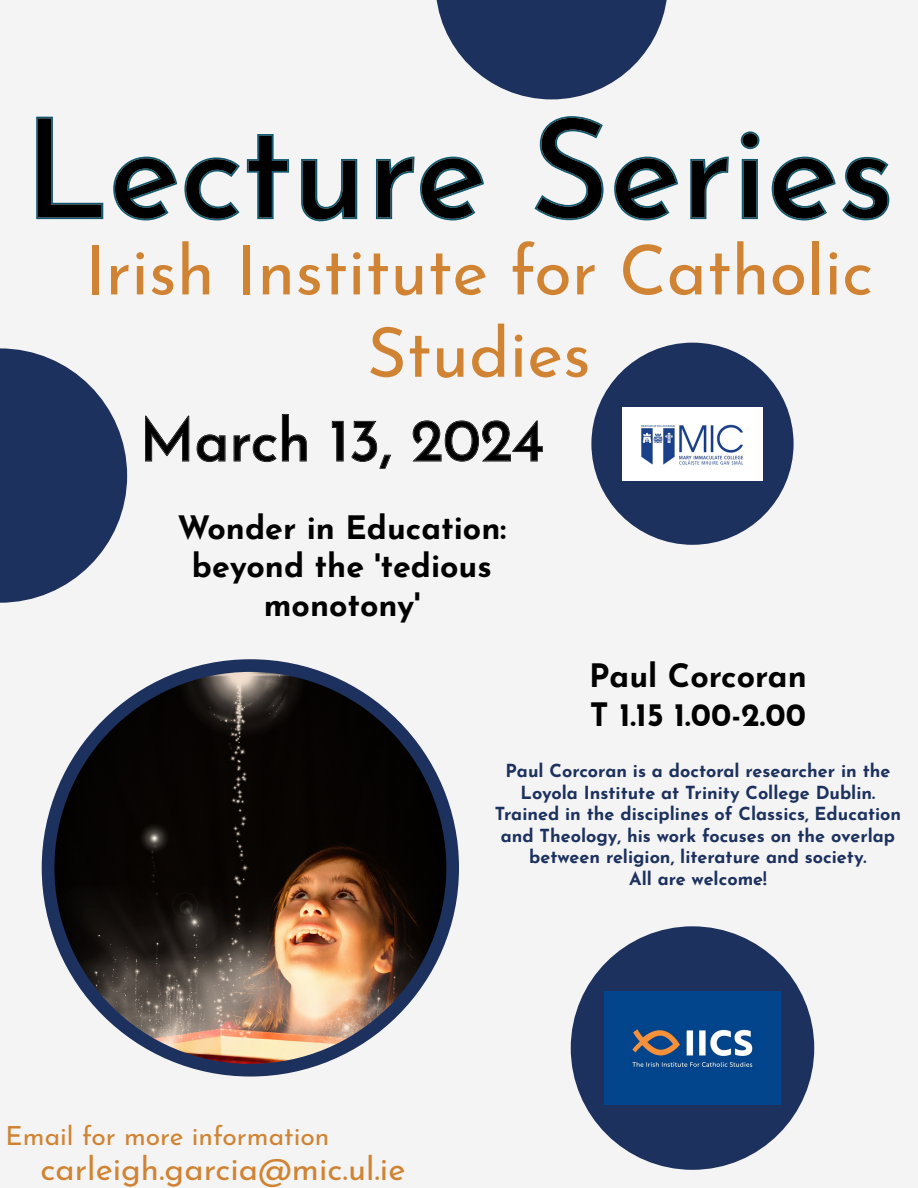
<style>
.page{position:relative;width:918px;height:1188px;background:#f4f4f4}
.page>*{position:absolute;margin:0;border:0;box-sizing:border-box;transform-origin:0 0}
.t1{font:136.95px "Josefin Sans";color:#000}
.t2{font:68.55px/82.3px "Josefin Sans";color:#d08332;text-align:center}
.t3{font:59.4px "Josefin Sans";color:#000}
.t4{font:32.85px "Josefin Sans";color:#d08332}
.t5{font:700 32.25px/38.7px "Josefin Sans";color:#000}
.t6{font:26.4px "Josefin Sans";color:#d08332}
.t7{font:700 18px/21.6px "Josefin Sans";color:#1d315e;text-align:center}
</style>
<div class="page">
<svg style="left:436px;top:0;width:231px;height:99px"></svg>
<div style="left:42px;top:659px;width:417px;height:418px;background:#1d315e;border-radius:50%"></div>
<div style="left:571px;top:926px;width:243px;height:244px;background:#1d315e;border-radius:50%"></div>
<svg style="left:0;top:348px;width:127px;height:255px"></svg>
<svg style="left:36px;top:116px;width:853px;height:105px"></svg>
<div style="left:591px;top:343px;width:203px;height:202px;background:#1d315e;border-radius:50%"></div>
<svg style="left:145px;top:414px;width:398px;height:55px"></svg>
<img style="left:623px;top:407px;width:139px;height:73px">
<img style="left:604px;top:991px;width:177px;height:114px">
<img style="left:54px;top:672px;width:392px;height:392px;border-radius:196px">
<h1 class="t1" style="left:24px;top:55px;width:872px">Lecture Series</h1>
<h2 class="t2" style="left:85px;top:221px;width:790px">Irish Institute for Catholic<br>Studies</h2>
<h3 class="t3" style="left:140px;top:390px;width:406px">March 13, 2024</h3>
<h3 class="t5" style="left:178px;top:503px;width:330px;text-align:center">Wonder in Education: beyond the 'tedious monotony'</h3>
<h3 class="t5" style="left:589px;top:652px;width:219px">Paul Corcoran<br>T 1.15 1.00-2.00</h3>
<p class="t7" style="left:495px;top:757px;width:408px">Paul Corcoran is a doctoral researcher in the Loyola Institute at Trinity College Dublin.<br>Trained in the disciplines of Classics, Education and Theology, his work focuses on the overlap between religion, literature and society.<br>All are welcome!</p>
<h3 class="t6" style="left:6px;top:1114px;width:325px">Email for more information</h3>
<h3 class="t4" style="left:41px;top:1141px;width:366px">carleigh.garcia@mic.ul.ie</h3>
</div>
